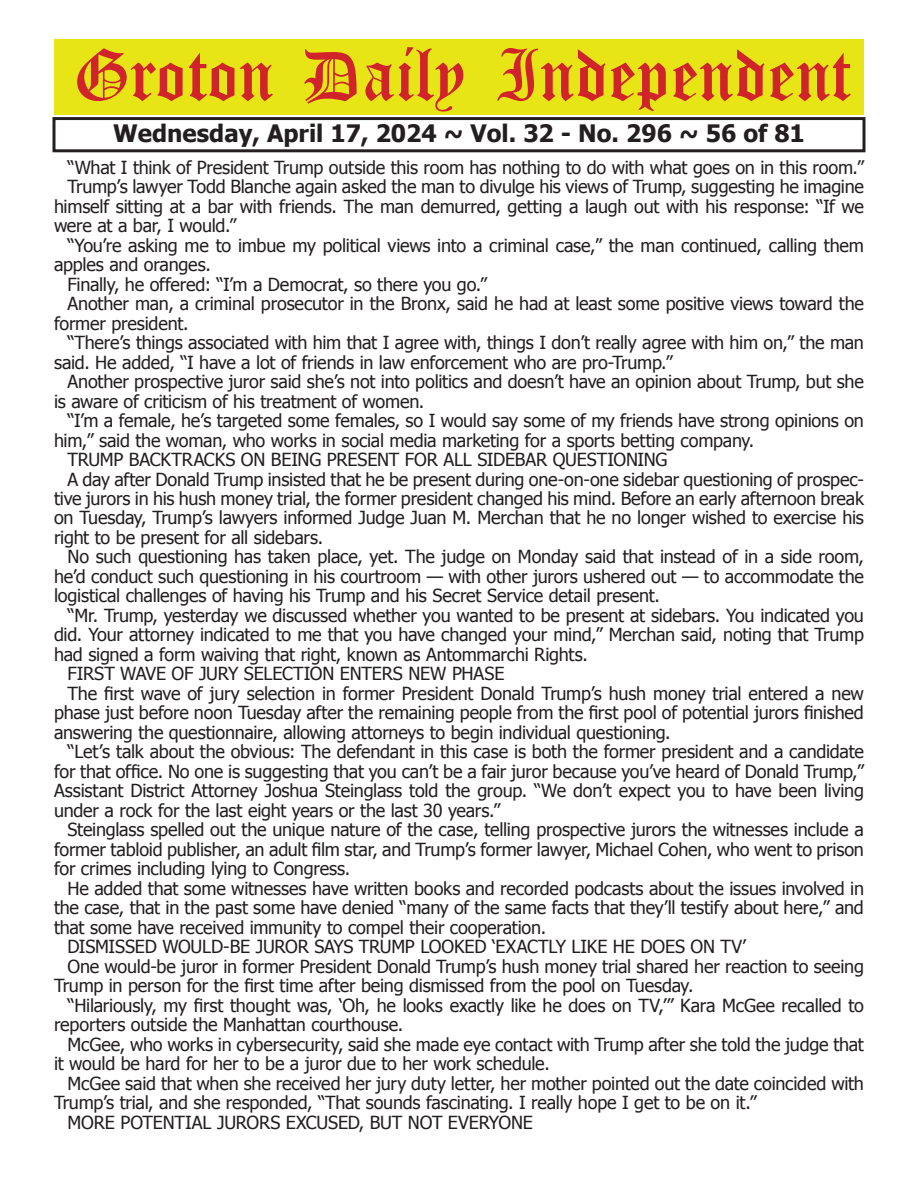
<style>
.page{position:relative;width:918px;height:1188px;background:#fff}
.page>*{position:absolute;margin:0;border:0;box-sizing:border-box;transform-origin:0 0}
.t1{font:54px "Old English Five";color:#d1232a}
.t2{font:700 24px "Tahoma";color:#231f20}
.t3{font:18px "Tahoma";letter-spacing:-.01em;color:#231f20}
</style>
<div class="page">
<div style="left:52px;top:117px;width:814px;height:35px;border:3px solid #231f20"></div>
<div style="left:54px;top:40px;width:810px;height:75px;background:#e7e515"></div>
<h1 class="t1" style="left:73px;top:50px;width:779px">Groton Daily Independent</h1>
<h2 class="t2" style="left:113px;top:116px;width:693px">Wednesday, April 17, 2024 ~ Vol. 32 - No. 296 ~ 56 of 81</h2>
<p class="t3" style="left:68px;top:155px;width:798px">“What I think of President Trump outside this room has nothing to do with what goes on in this room.”</p>
<p class="t3" style="left:68px;top:174px;width:798px">Trump’s lawyer Todd Blanche again asked the man to divulge his views of Trump, suggesting he imagine</p>
<p class="t3" style="left:54px;top:194px;width:812px">himself sitting at a bar with friends. The man demurred, getting a laugh out with his response: “If we</p>
<p class="t3" style="left:54px;top:213px;width:184px">were at a bar, I would.”</p>
<p class="t3" style="left:68px;top:233px;width:798px">“You’re asking me to imbue my political views into a criminal case,” the man continued, calling them</p>
<p class="t3" style="left:54px;top:252px;width:158px">apples and oranges.</p>
<p class="t3" style="left:68px;top:272px;width:421px">Finally, he offered: “I’m a Democrat, so there you go.”</p>
<p class="t3" style="left:68px;top:291px;width:798px">Another man, a criminal prosecutor in the Bronx, said he had at least some positive views toward the</p>
<p class="t3" style="left:54px;top:311px;width:136px">former president.</p>
<p class="t3" style="left:68px;top:330px;width:798px">“There’s things associated with him that I agree with, things I don’t really agree with him on,” the man</p>
<p class="t3" style="left:54px;top:350px;width:620px">said. He added, “I have a lot of friends in law enforcement who are pro-Trump.”</p>
<p class="t3" style="left:68px;top:369px;width:798px">Another prospective juror said she’s not into politics and doesn’t have an opinion about Trump, but she</p>
<p class="t3" style="left:54px;top:389px;width:372px">is aware of criticism of his treatment of women.</p>
<p class="t3" style="left:68px;top:408px;width:798px">“I’m a female, he’s targeted some females, so I would say some of my friends have strong opinions on</p>
<p class="t3" style="left:54px;top:428px;width:702px">him,” said the woman, who works in social media marketing for a sports betting company.</p>
<p class="t3" style="left:68px;top:447px;width:602px">TRUMP BACKTRACKS ON BEING PRESENT FOR ALL SIDEBAR QUESTIONING</p>
<p class="t3" style="left:68px;top:467px;width:798px">A day after Donald Trump insisted that he be present during one-on-one sidebar questioning of prospec-</p>
<p class="t3" style="left:54px;top:486px;width:812px">tive jurors in his hush money trial, the former president changed his mind. Before an early afternoon break</p>
<p class="t3" style="left:54px;top:506px;width:811px">on Tuesday, Trump’s lawyers informed Judge Juan M. Merchan that he no longer wished to exercise his</p>
<p class="t3" style="left:54px;top:525px;width:271px">right to be present for all sidebars.</p>
<p class="t3" style="left:68px;top:545px;width:798px">No such questioning has taken place, yet. The judge on Monday said that instead of in a side room,</p>
<p class="t3" style="left:54px;top:564px;width:811px">he’d conduct such questioning in his courtroom — with other jurors ushered out — to accommodate the</p>
<p class="t3" style="left:54px;top:584px;width:608px">logistical challenges of having his Trump and his Secret Service detail present.</p>
<p class="t3" style="left:68px;top:603px;width:798px">“Mr. Trump, yesterday we discussed whether you wanted to be present at sidebars. You indicated you</p>
<p class="t3" style="left:54px;top:623px;width:812px">did. Your attorney indicated to me that you have changed your mind,” Merchan said, noting that Trump</p>
<p class="t3" style="left:54px;top:642px;width:535px">had signed a form waiving that right, known as Antommarchi Rights.</p>
<p class="t3" style="left:68px;top:662px;width:438px">FIRST WAVE OF JURY SELECTION ENTERS NEW PHASE</p>
<p class="t3" style="left:68px;top:681px;width:798px">The first wave of jury selection in former President Donald Trump’s hush money trial entered a new</p>
<p class="t3" style="left:54px;top:701px;width:811px">phase just before noon Tuesday after the remaining people from the first pool of potential jurors finished</p>
<p class="t3" style="left:54px;top:720px;width:618px">answering the questionnaire, allowing attorneys to begin individual questioning.</p>
<p class="t3" style="left:68px;top:740px;width:798px">“Let’s talk about the obvious: The defendant in this case is both the former president and a candidate</p>
<p class="t3" style="left:54px;top:759px;width:811px">for that office. No one is suggesting that you can’t be a fair juror because you’ve heard of Donald Trump,”</p>
<p class="t3" style="left:54px;top:779px;width:811px">Assistant District Attorney Joshua Steinglass told the group. “We don’t expect you to have been living</p>
<p class="t3" style="left:54px;top:798px;width:448px">under a rock for the last eight years or the last 30 years.”</p>
<p class="t3" style="left:68px;top:818px;width:798px">Steinglass spelled out the unique nature of the case, telling prospective jurors the witnesses include a</p>
<p class="t3" style="left:54px;top:837px;width:812px">former tabloid publisher, an adult film star, and Trump’s former lawyer, Michael Cohen, who went to prison</p>
<p class="t3" style="left:54px;top:857px;width:298px">for crimes including lying to Congress.</p>
<p class="t3" style="left:68px;top:876px;width:798px">He added that some witnesses have written books and recorded podcasts about the issues involved in</p>
<p class="t3" style="left:54px;top:896px;width:811px">the case, that in the past some have denied “many of the same facts that they’ll testify about here,” and</p>
<p class="t3" style="left:54px;top:915px;width:494px">that some have received immunity to compel their cooperation.</p>
<p class="t3" style="left:68px;top:935px;width:680px">DISMISSED WOULD-BE JUROR SAYS TRUMP LOOKED ‘EXACTLY LIKE HE DOES ON TV’</p>
<p class="t3" style="left:68px;top:954px;width:798px">One would-be juror in former President Donald Trump’s hush money trial shared her reaction to seeing</p>
<p class="t3" style="left:54px;top:974px;width:641px">Trump in person for the first time after being dismissed from the pool on Tuesday.</p>
<p class="t3" style="left:68px;top:993px;width:798px">“Hilariously, my first thought was, ‘Oh, he looks exactly like he does on TV,’” Kara McGee recalled to</p>
<p class="t3" style="left:54px;top:1013px;width:351px">reporters outside the Manhattan courthouse.</p>
<p class="t3" style="left:68px;top:1032px;width:798px">McGee, who works in cybersecurity, said she made eye contact with Trump after she told the judge that</p>
<p class="t3" style="left:54px;top:1052px;width:497px">it would be hard for her to be a juror due to her work schedule.</p>
<p class="t3" style="left:68px;top:1071px;width:798px">McGee said that when she received her jury duty letter, her mother pointed out the date coincided with</p>
<p class="t3" style="left:54px;top:1091px;width:704px">Trump’s trial, and she responded, “That sounds fascinating. I really hope I get to be on it.”</p>
<p class="t3" style="left:68px;top:1110px;width:467px">MORE POTENTIAL JURORS EXCUSED, BUT NOT EVERYONE</p>
</div>
